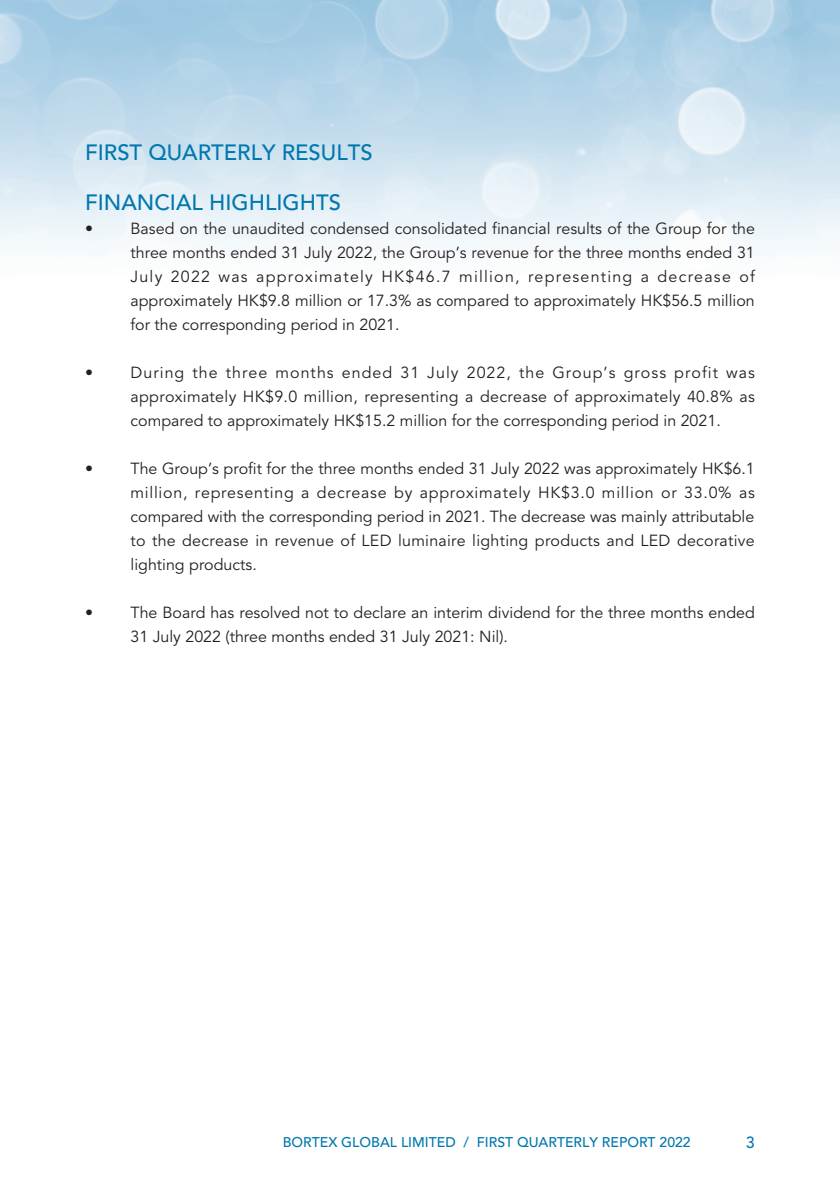
<style>
.page{position:relative;width:840px;height:1191px;background:#fff}
.page>*{position:absolute;margin:0;border:0;box-sizing:border-box;transform-origin:0 0}
._01_H1{font:500 22px "Avenir LT Std";color:#0078ae}
._00_txt{font:16px/24px "Avenir LT Std";color:#231f20;text-align:justify}
.t1{font:500 16px "Avenir LT Std";color:#0078ae}
.t2{font:500 14px "Avenir LT Std";color:#0078ae}
</style>
<div class="page">
<img style="left:0;top:0;width:839px;height:251px">
<p class="_01_H1" style="left:85px;top:140px;width:289px">FIRST QUARTERLY RESULTS</p>
<p class="_01_H1" style="left:85px;top:190px;width:257px">FINANCIAL HIGHLIGHTS</p>
<p class="_00_txt" style="left:130px;top:217px;width:625px;text-indent:-45px">• Based on the unaudited condensed consolidated financial results of the Group for the three months ended 31 July 2022, the Group’s revenue for the three months ended 31<br>July 2022 was approximately HK$46.7 million, representing a decrease of approximately HK$9.8 million or 17.3% as compared to approximately HK$56.5 million for the corresponding period in 2021.</p>
<p class="_00_txt" style="left:130px;top:361px;width:625px;text-indent:-45px">• During the three months ended 31 July 2022, the Group’s gross profit was approximately HK$9.0 million, representing a decrease of approximately 40.8% as compared to approximately HK$15.2 million for the corresponding period in 2021.</p>
<p class="_00_txt" style="left:130px;top:457px;width:625px;text-indent:-45px">• The Group’s profit for the three months ended 31 July 2022 was approximately HK$6.1 million, representing a decrease by approximately HK$3.0 million or 33.0% as compared with the corresponding period in 2021. The decrease was mainly attributable to the decrease in revenue of LED luminaire lighting products and LED decorative lighting products.</p>
<p class="_00_txt" style="left:130px;top:601px;width:625px;text-indent:-45px">• The Board has resolved not to declare an interim dividend for the three months ended<br>31 July 2022 (three months ended 31 July 2021: Nil).</p>
<p class="t2" style="left:282px;top:1133px;width:409px">BORTEX GLOBAL LIMITED / FIRST QUARTERLY REPORT 2022</p>
<p class="t1" style="left:745px;top:1133px;width:10px">3</p>
</div>
